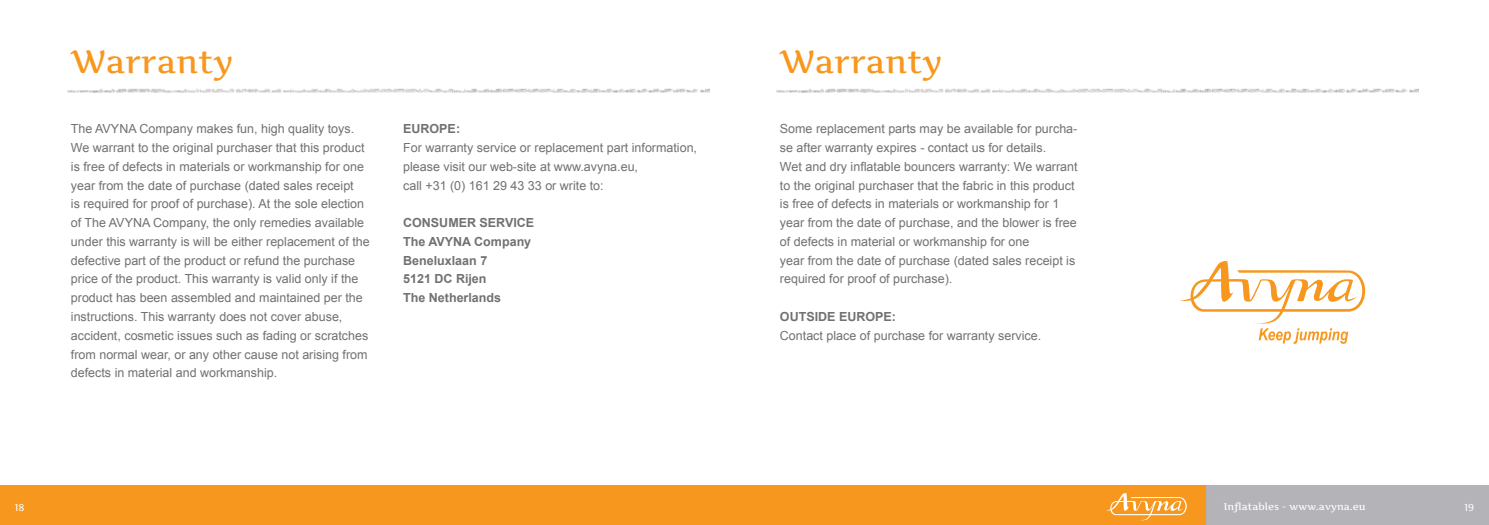
<style>
.page{position:relative;width:1489px;height:525px;background:#fff}
.page>*{position:absolute;margin:0;border:0;box-sizing:border-box;transform-origin:0 0}
.t1{font:500 32.5px "Artifika";color:#f7971d}
.t2{font:12.5px/18.8px "Arial";color:#717074}
.t3{font:700 12.5px/18.8px "Arial";color:#717074}
.t4{font:500 10px "Artifika";color:#fff}
</style>
<div class="page">
<div style="left:1205px;top:485px;width:283px;height:39px;background:#b4b3b7"></div>
<div style="left:0;top:485px;width:1205px;height:39px;background:#f7971d"></div>
<svg style="left:1106px;top:493px;width:80px;height:27px"></svg>
<img style="left:67px;top:89px;width:642px;height:4px">
<img style="left:776px;top:89px;width:641px;height:4px">
<svg style="left:1180px;top:261px;width:184px;height:82px"></svg>
<h1 class="t1" style="left:71px;top:48px;width:164px">Warranty</h1>
<h1 class="t1" style="left:780px;top:48px;width:164px">Warranty</h1>
<p class="t2" style="left:71px;top:119px;width:300px">The AVYNA Company makes fun, high quality toys.<br>We warrant to the original purchaser that this product is free of defects in materials or workmanship for one year from the date of purchase (dated sales receipt<br>is required for proof of purchase). At the sole election of The AVYNA Company, the only remedies available under this warranty is will be either replacement of the defective part of the product or refund the purchase price of the product. This warranty is valid only if the product has been assembled and maintained per the instructions. This warranty does not cover abuse, accident, cosmetic issues such as fading or scratches from normal wear, or any other cause not arising from defects in material and workmanship.</p>
<p class="t3" style="left:403px;top:121px;width:58px">EUROPE:</p>
<p class="t2" style="left:403px;top:138px;width:295px">For warranty service or replacement part information, please visit our web-site at www.avyna.eu,<br>call +31 (0) 161 29 43 33 or write to:</p>
<p class="t3" style="left:403px;top:214px;width:133px">CONSUMER SERVICE<br>The AVYNA Company<br>Beneluxlaan 7<br>5121 DC Rijen<br>The Netherlands</p>
<p class="t2" style="left:780px;top:119px;width:299px">Some replacement parts may be available for purcha&shy;se after warranty expires - contact us for details.<br>Wet and dry inflatable bouncers warranty: We warrant to the original purchaser that the fabric in this product is free of defects in materials or workmanship for 1 year from the date of purchase, and the blower is free of defects in material or workmanship for one<br>year from the date of purchase (dated sales receipt is required for proof of purchase).</p>
<p class="t3" style="left:780px;top:308px;width:117px">OUTSIDE EUROPE:</p>
<p class="t2" style="left:780px;top:326px;width:263px">Contact place of purchase for warranty service.</p>
<p class="t4" style="left:15px;top:502px;width:11px">18</p>
<p class="t4" style="left:1223px;top:502px;width:143px">Inflatables - www.avyna.eu</p>
<p class="t4" style="left:1464px;top:502px;width:11px">19</p>
</div>
